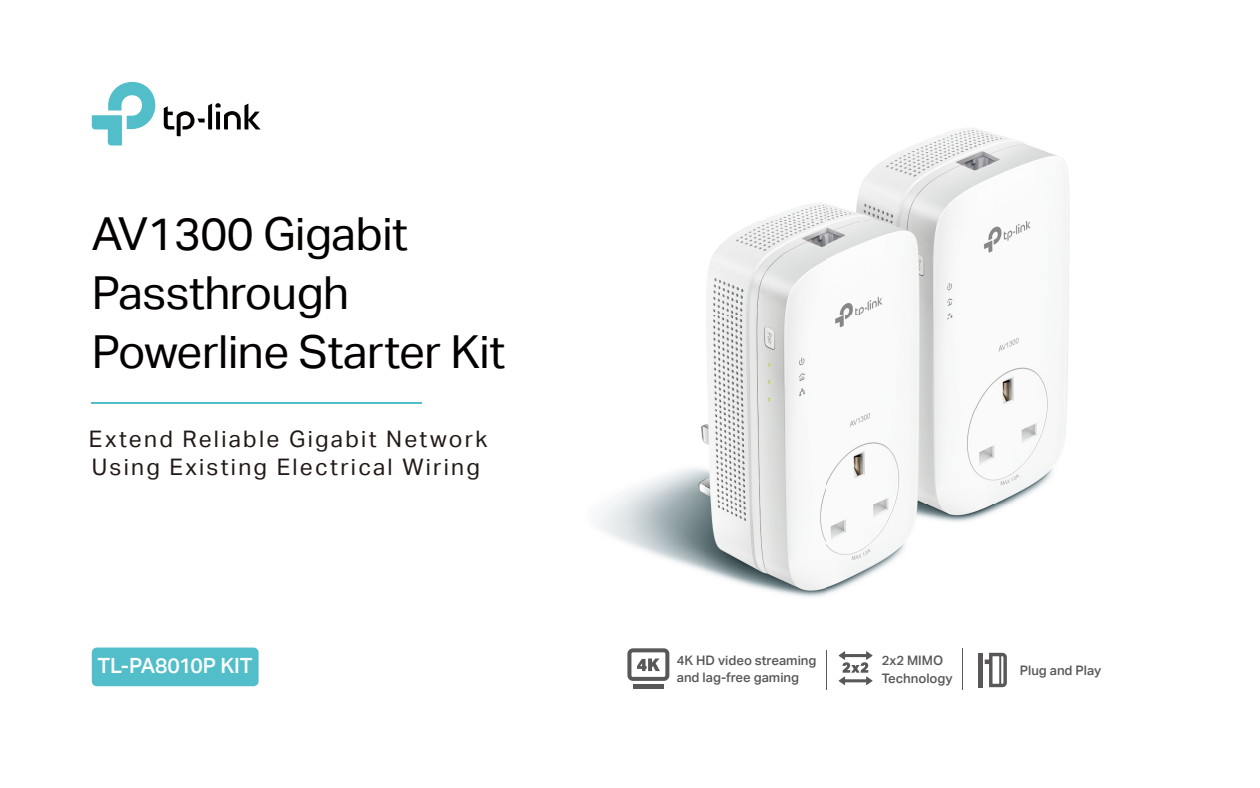
<style>
.page{position:relative;width:1260px;height:788px;background:#fff}
.page>*{position:absolute;margin:0;border:0;box-sizing:border-box;transform-origin:0 0}
.t1{font:45.5px/58.6px "TP Link Aktiv Regular";letter-spacing:-.01em;color:#040000}
.t2{font:22.75px/27.1px "TP Link Aktiv Regular";letter-spacing:.1em;color:#221815}
.t3{font:21px "TP Link Aktiv Medium";letter-spacing:-.01em;color:#fff}
.t4{font:13.12px/17.5px "TP Link Aktiv Medium";color:#595757}
</style>
<div class="page">
<div style="left:92px;top:647px;width:167px;height:39px;background:#52bec9;border-radius:5px"></div>
<svg style="left:92px;top:82px;width:63px;height:63px"></svg>
<svg style="left:164px;top:103px;width:97px;height:33px"></svg>
<hr style="left:92px;top:402px;width:330px;height:1px;background:#52bec9">
<hr style="left:826px;top:650px;width:1px;height:39px;background:#595757">
<hr style="left:962px;top:648px;width:1px;height:42px;background:#595757">
<svg style="left:985px;top:652px;width:22px;height:35px"></svg>
<hr style="left:978px;top:652px;width:4px;height:35px;background:#595757">
<svg style="left:839px;top:651px;width:34px;height:34px"></svg>
<hr style="left:633px;top:684px;width:31px;height:4px;background:#595757">
<svg style="left:627px;top:648px;width:42px;height:32px"></svg>
<img style="left:598px;top:128px;width:471px;height:469px">
<h1 class="t1" style="left:92px;top:205px;width:415px">AV1300 Gigabit<br>Passthrough<br>Powerline Starter Kit</h1>
<h2 class="t2" style="left:89px;top:426px;width:400px">Extend Reliable Gigabit Network<br>Using Existing Electrical Wiring</h2>
<h3 class="t3" style="left:97px;top:653px;width:157px">TL-PA8010P KIT</h3>
<p class="t4" style="left:677px;top:651px;width:141px">4K HD video streaming and lag-free gaming</p>
<p class="t4" style="left:882px;top:651px;width:72px">2x2 MIMO<br>Technology</p>
<p class="t4" style="left:1020px;top:662px;width:83px">Plug and Play</p>
</div>
